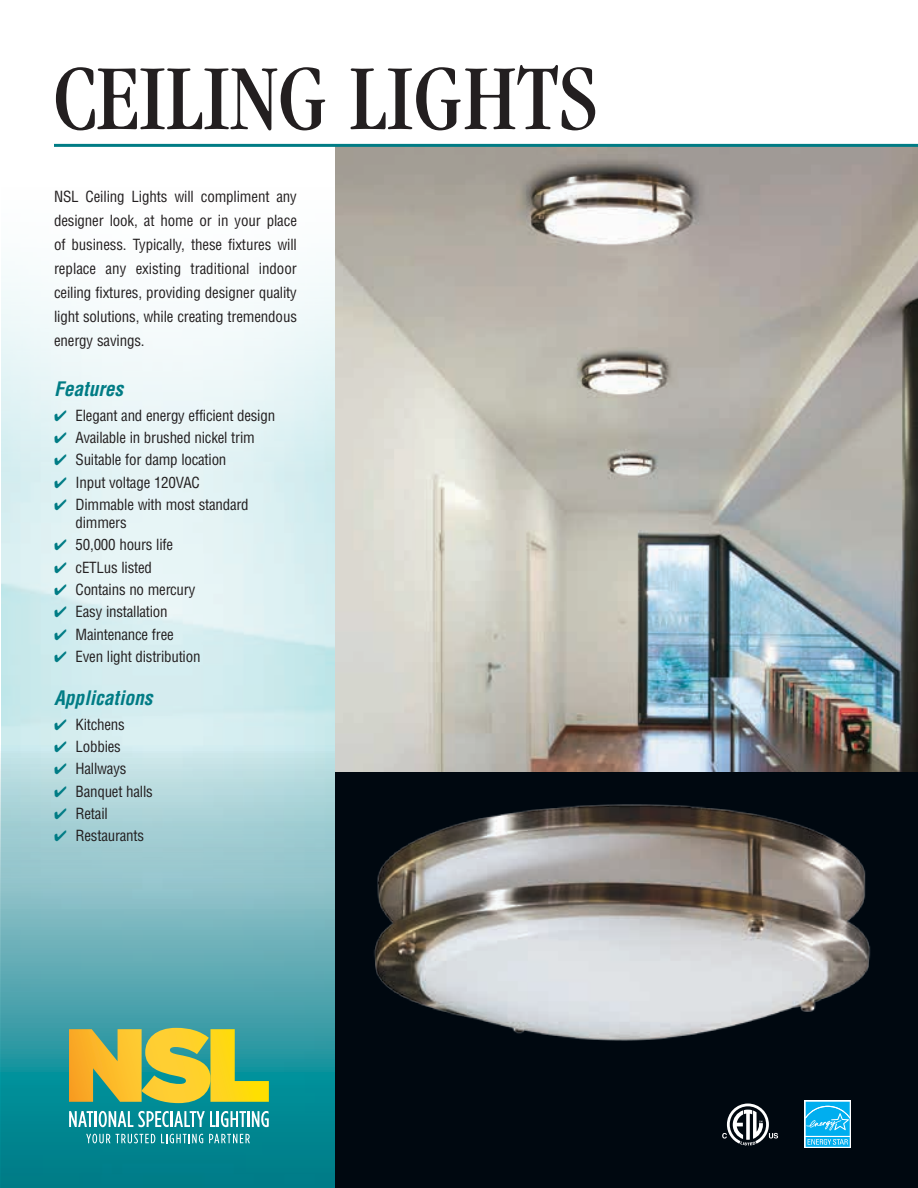
<style>
.page{position:relative;width:918px;height:1188px;background:#fff}
.page>*{position:absolute;margin:0;border:0;box-sizing:border-box;transform-origin:0 0}
.t1{font:condensed 96px "Garamond";color:#231f20}
.t2{font:italic 700 condensed 19.5px "Helvetica";color:#007c85}
.t3{font:condensed 15px/24px "Helvetica";letter-spacing:-.015em;color:#231f20;text-align:justify}
.s1{color:#007c85}
</style>
<div class="page">
<img style="left:2px;top:143px;width:349px;height:1045px">
<div style="left:335px;top:151px;width:583px;height:1037px;background:#000810"></div>
<img style="left:335px;top:147px;width:583px;height:625px">
<hr style="left:54px;top:144px;width:864px;height:3px;background:#007c85">
<svg style="left:805px;top:1101px;width:46px;height:1px"></svg>
<svg style="left:805px;top:1102px;width:46px;height:46px;background:#39c0f2"></svg>
<img style="left:374px;top:804px;width:497px;height:237px">
<svg style="left:722px;top:1103px;width:57px;height:43px"></svg>
<svg style="left:69px;top:1111px;width:200px;height:16px"></svg>
<svg style="left:69px;top:1028px;width:200px;height:75px;background:#b9b84a"></svg>
<svg style="left:86px;top:1134px;width:69px;height:9px"></svg>
<svg style="left:161px;top:1134px;width:42px;height:9px"></svg>
<svg style="left:209px;top:1134px;width:41px;height:9px"></svg>
<h1 class="t1" style="left:54px;top:45px;width:544px">CEILING LIGHTS</h1>
<p class="t3" style="left:54px;top:185px;width:245px">NSL Ceiling Lights will compliment any designer look, at home or in your place of business. Typically, these fixtures will replace any existing traditional indoor ceiling fixtures, providing designer quality light solutions, while creating tremendous energy savings.</p>
<h2 class="t2" style="left:54px;top:377px;width:71px">Features</h2>
<p class="t3" style="left:54px;top:403px;width:223px"><span class="s1">✔</span> Elegant and energy efficient design</p>
<p class="t3" style="left:54px;top:425px;width:202px"><span class="s1">✔</span> Available in brushed nickel trim</p>
<p class="t3" style="left:54px;top:448px;width:174px"><span class="s1">✔</span> Suitable for damp location</p>
<p class="t3" style="left:54px;top:470px;width:147px"><span class="s1">✔</span> Input voltage 120VAC</p>
<p class="t3" style="left:76px;top:495px;width:175px;line-height:18px;text-indent:-22px"><span class="s1">✔</span> Dimmable with most standard dimmers</p>
<p class="t3" style="left:54px;top:533px;width:121px"><span class="s1">✔</span> 50,000 hours life</p>
<p class="t3" style="left:54px;top:555px;width:99px"><span class="s1">✔</span> cETLus listed</p>
<p class="t3" style="left:54px;top:577px;width:143px"><span class="s1">✔</span> Contains no mercury</p>
<p class="t3" style="left:54px;top:600px;width:115px"><span class="s1">✔</span> Easy installation</p>
<p class="t3" style="left:54px;top:622px;width:121px"><span class="s1">✔</span> Maintenance free</p>
<p class="t3" style="left:54px;top:644px;width:148px"><span class="s1">✔</span> Even light distribution</p>
<h2 class="t2" style="left:54px;top:686px;width:100px">Applications</h2>
<p class="t3" style="left:54px;top:712px;width:72px"><span class="s1">✔</span> Kitchens</p>
<p class="t3" style="left:54px;top:734px;width:68px"><span class="s1">✔</span> Lobbies</p>
<p class="t3" style="left:54px;top:757px;width:74px"><span class="s1">✔</span> Hallways</p>
<p class="t3" style="left:54px;top:779px;width:100px"><span class="s1">✔</span> Banquet halls</p>
<p class="t3" style="left:54px;top:801px;width:55px"><span class="s1">✔</span> Retail</p>
<p class="t3" style="left:54px;top:824px;width:92px"><span class="s1">✔</span> Restaurants</p>
</div>
